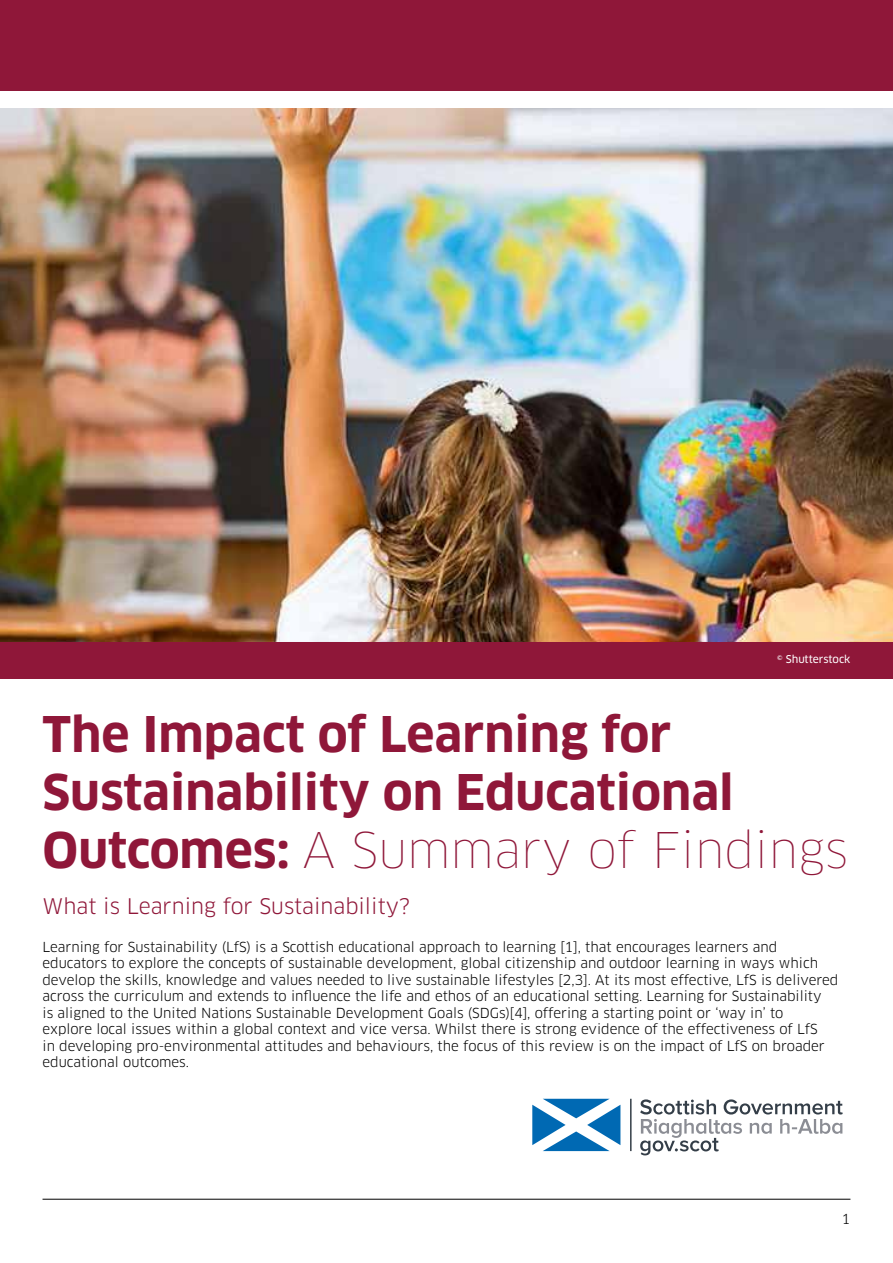
<style>
.page{position:relative;width:893px;height:1263px;background:#fff}
.page>*{position:absolute;margin:0;border:0;box-sizing:border-box;transform-origin:0 0}
.t1{font:700 48px/57.6px "Clan";color:#8f1739}
.t2{font:21px "Clan";color:#8f1739}
.t3{font:13.5px/16.5px "Clan";color:#000}
.t4{font:10.5px "Clan News";color:#fff}
.s1{font-weight:100}
</style>
<div class="page">
<hr style="left:43px;top:1199px;width:807px;height:1px;background:#000">
<img style="left:0;top:108px;width:893px;height:535px">
<hr style="left:630px;top:1099px;width:2px;height:52px;background:#343e48">
<svg style="left:532px;top:1099px;width:88px;height:52px"></svg>
<svg style="left:640px;top:1099px;width:203px;height:56px"></svg>
<div style="left:0;top:0;width:893px;height:90px;background:#8f1739"></div>
<div style="left:0;top:643px;width:893px;height:36px;background:#8f1739"></div>
<p class="t4" style="left:777px;top:653px;width:75px"><sup>©</sup> Shutterstock</p>
<h1 class="t1" style="left:43px;top:707px;width:807px">The Impact of Learning for<br>Sustainability on Educational<br>Outcomes: <span class="s1">A Summary of Findings</span></h1>
<h2 class="t2" style="left:43px;top:893px;width:369px">What is Learning for Sustainability?</h2>
<p class="t3" style="left:43px;top:939px;width:797px">Learning for Sustainability (LfS) is a Scottish educational approach to learning [1], that encourages learners and educators to explore the concepts of sustainable development, global citizenship and outdoor learning in ways which develop the skills, knowledge and values needed to live sustainable lifestyles [2,3]. At its most effective, LfS is delivered across the curriculum and extends to influence the life and ethos of an educational setting. Learning for Sustainability<br>is aligned to the United Nations Sustainable Development Goals (SDGs)[4], offering a starting point or ‘way in’ to<br>explore local issues within a global context and vice versa. Whilst there is strong evidence of the effectiveness of LfS<br>in developing pro-environmental attitudes and behaviours, the focus of this review is on the impact of LfS on broader educational outcomes.</p>
<p class="t3" style="left:842px;top:1211px;width:10px">1</p>
</div>
